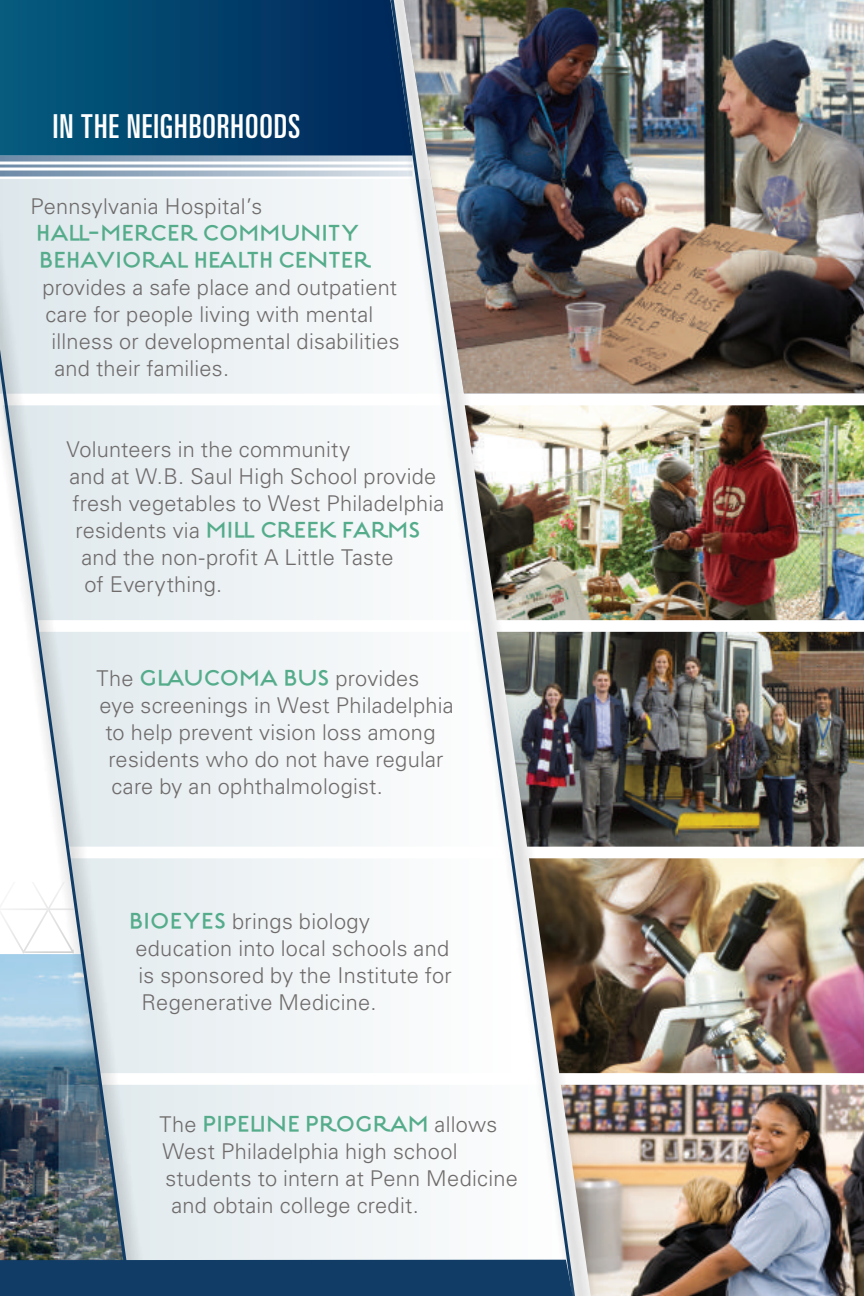
<style>
.page{position:relative;width:864px;height:1296px;background:#fff}
.page>*{position:absolute;margin:0;border:0;box-sizing:border-box;transform-origin:0 0}
.t1{font:ultra-condensed 33px "Univers";letter-spacing:.03em;color:#fff}
.t2{font:500 24px/27px "Estilo Pro";letter-spacing:.02em;color:#54ac8b}
.t3{font:300 21.6px/27px "Univers";letter-spacing:.01em;color:#6f6b6b}
.s1{font-family:"Univers";font-weight:300;font-size:21.6px;color:#6f6b6b}
.s2{font-family:"Estilo Pro";font-weight:500;font-size:24px;color:#54ac8b}
</style>
<div class="page">
<svg style="left:0;top:0;width:382px;height:156px;background:#02426c"></svg>
<div style="left:179px;top:405px;width:182px;height:215px;background:#eff3f5"></div>
<div style="left:179px;top:632px;width:182px;height:215px;background:#eff3f5"></div>
<div style="left:179px;top:858px;width:182px;height:215px;background:#eff3f5"></div>
<div style="left:179px;top:1085px;width:203px;height:175px;background:#ebf1f4"></div>
<div style="left:0;top:179px;width:361px;height:215px;background:#eff3f5"></div>
<img style="left:615px;top:1085px;width:249px;height:211px">
<img style="left:615px;top:0;width:249px;height:393px">
<img style="left:615px;top:858px;width:249px;height:215px">
<img style="left:615px;top:632px;width:249px;height:215px">
<img style="left:615px;top:405px;width:249px;height:215px">
<div style="left:382px;top:0;width:233px;height:1296px;background:#231f20;opacity:.75"></div>
<img style="left:389px;top:0;width:208px;height:1296px">
<div style="left:0;top:190px;width:179px;height:1106px;background:#e8eff2"></div>
<svg style="left:0;top:188px;width:162px;height:1072px"></svg>
<div style="left:0;top:1260px;width:578px;height:36px;background:#113c66"></div>
<svg style="left:0;top:171px;width:413px;height:6px;background:#aabbcb"></svg>
<hr style="left:0;top:165px;width:413px;height:3px;background:#0b3c6c">
<svg style="left:0;top:156px;width:413px;height:6px;background:#aabbcb"></svg>
<svg style="left:0;top:882px;width:74px;height:72px"></svg>
<h1 class="t1" style="left:53px;top:108px;width:249px">IN THE NEIGHBORHOODS</h1>
<p class="t3" style="left:30px;top:193px;width:234px">Pennsylvania Hospital’s</p>
<p class="t2" style="left:37px;top:219px;width:336px">HALL-MERCER COMMUNITY<br>BEHAVIORAL HEALTH CENTER</p>
<p class="t3" style="left:42px;top:274px;width:356px">provides a safe place and outpatient</p>
<p class="t3" style="left:45px;top:301px;width:329px">care for people living with mental</p>
<p class="t3" style="left:51px;top:328px;width:350px">illness or developmental disabilities</p>
<p class="t3" style="left:54px;top:355px;width:176px">and their families.</p>
<p class="t3" style="left:66px;top:436px;width:379px">Volunteers in the community<br>and at W.B. Saul High School provide fresh vegetables to West Philadelphia</p>
<p class="t2" style="left:75px;top:516px;width:346px"><span class="s1">residents via</span> MILL CREEK FARMS</p>
<p class="t3" style="left:81px;top:544px;width:314px">and the non-profit A Little Taste of Everything.</p>
<p class="t3" style="left:96px;top:665px;width:325px">The <span class="s2">GLAUCOMA BUS</span> provides</p>
<p class="t3" style="left:99px;top:692px;width:356px">eye screenings in West Philadelphia</p>
<p class="t3" style="left:105px;top:719px;width:332px">to help prevent vision loss among</p>
<p class="t3" style="left:108px;top:746px;width:337px">residents who do not have regular</p>
<p class="t3" style="left:111px;top:773px;width:273px">care by an ophthalmologist.</p>
<p class="t3" style="left:130px;top:908px;width:324px"><span class="s2">BIOEYES</span> brings biology education into local schools and is sponsored by the Institute for<br>Regenerative Medicine.</p>
<p class="t2" style="left:159px;top:1110px;width:339px"><span class="s1">The</span> PIPELINE PROGRAM <span class="s1">allows</span></p>
<p class="t3" style="left:162px;top:1138px;width:357px">West Philadelphia high school students to intern at Penn Medicine and obtain college credit.</p>
</div>
